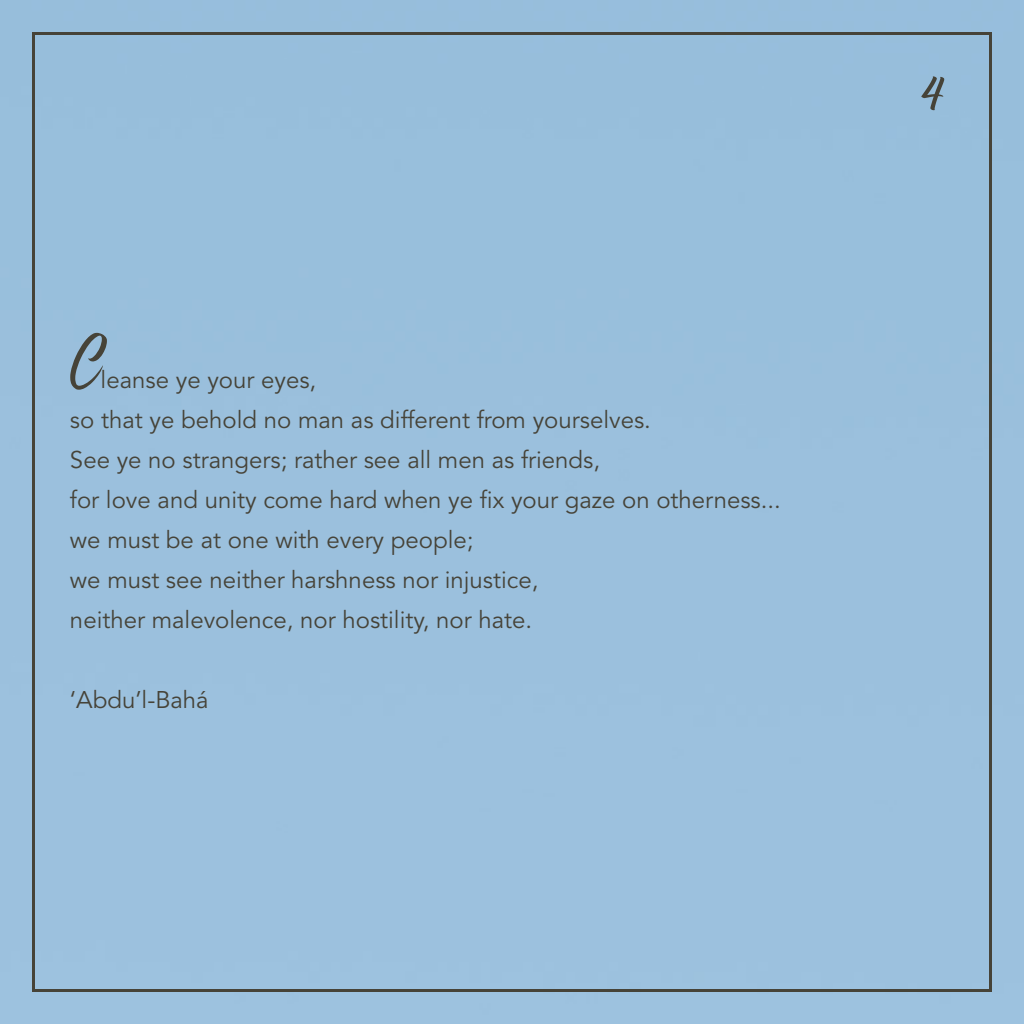
<style>
.page{position:relative;width:1024px;height:1024px;background:#fff}
.page>*{position:absolute;margin:0;border:0;box-sizing:border-box;transform-origin:0 0}
.t1{font:80px "Srinthile Script";color:#464338}
.t2{font:60px "Srinthile Script";color:#464338}
.t3{font:24px/40px "Avenir LT Std";color:#464338}
</style>
<div class="page">
<h1 class="t1" style="left:70px;top:316px;width:32px">C</h1>
<p class="t3" style="left:70px;top:360px;width:712px;text-indent:31px">leanse ye your eyes,<br>so that ye behold no man as different from yourselves.<br>See ye no strangers; rather see all men as friends,<br>for love and unity come hard when ye fix your gaze on otherness... we must be at one with every people;<br>we must see neither harshness nor injustice,<br>neither malevolence, nor hostility, nor hate.</p>
<p class="t3" style="left:70px;top:680px;width:140px">‘Abdu’l-Bahá</p>
<h2 class="t2" style="left:921px;top:60px;width:22px">4</h2>
</div>
